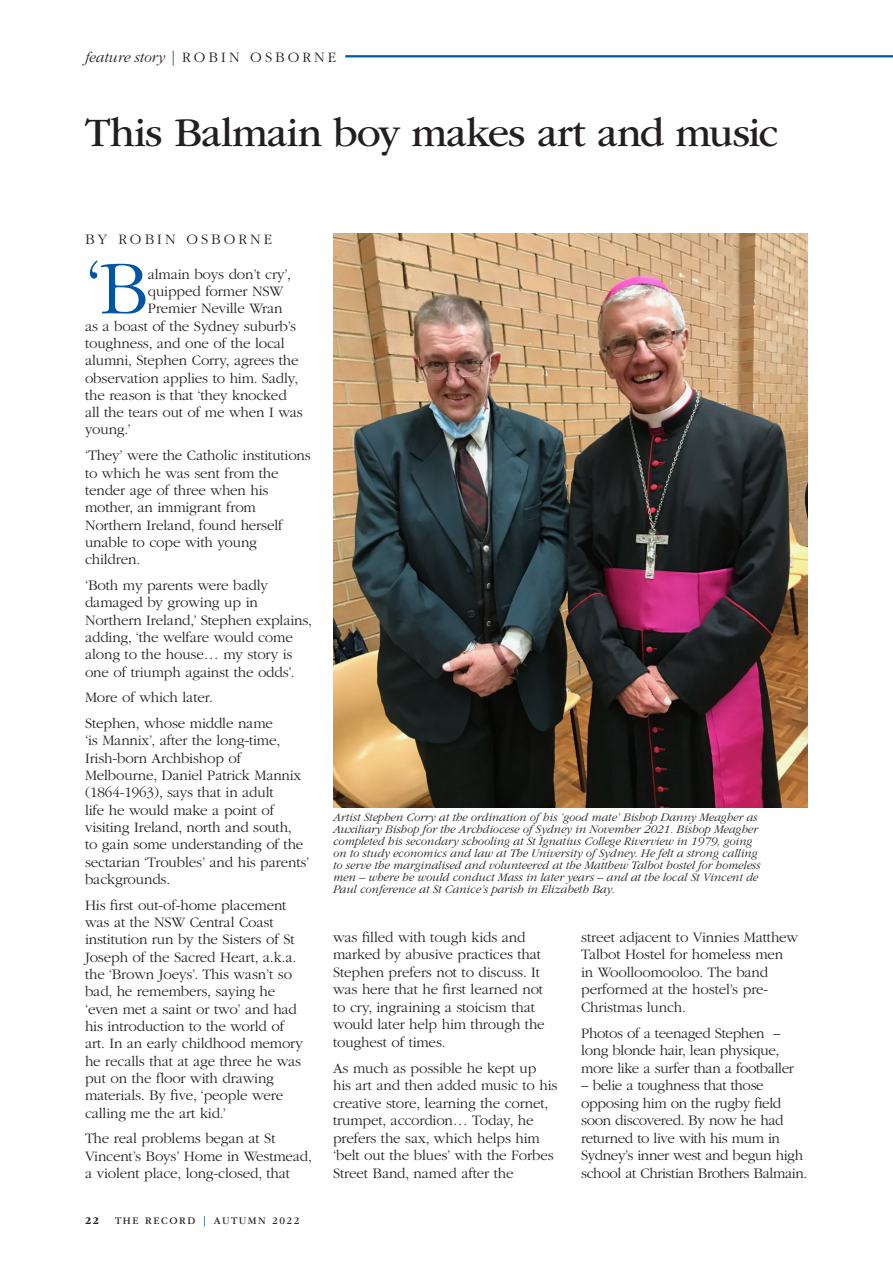
<style>
.page{position:relative;width:893px;height:1263px;background:#fff}
.page>*{position:absolute;margin:0;border:0;box-sizing:border-box;transform-origin:0 0}
.Body_-_drop_cap_2{font:300 77.4px "ITC Garamond Std";color:#0155a5}
.Heading{font:42px "ITC Garamond Std";letter-spacing:-.025em;color:#231f20}
.BODY{font:300 15px/17.2px "ITC Garamond Std";letter-spacing:-.01em;color:#231f20}
.Body_-_drop_cap_2-2{font:300 15px "ITC Garamond Std";letter-spacing:-.01em;color:#231f20}
.t1{font:italic 300 15px "ITC Garamond Std";color:#231f20}
.Byline{font:300 15px "ITC Garamond Std";letter-spacing:.2em;color:#231f20}
.Photo_caption{font:italic 300 12px/12px "ITC Garamond Std";color:#231f20}
.t2{font:10.5px "ITC Garamond Std";letter-spacing:.15em;color:#231f20}
.t3{font:700 10.5px "ITC Garamond Std";color:#231f20}
.s1{font-style:normal;color:#0155a5}
.s2{font-style:normal}
.s3{color:#0155a5}
</style>
<div class="page">
<hr style="left:345px;top:55px;width:548px;height:2px;background:#0155a5">
<img style="left:333px;top:234px;width:475px;height:574px">
<p class="t1" style="left:85px;top:49px;width:253px">feature story <span class="s1">|</span> <span class="s2">ROBIN OSBORNE</span></p>
<p class="Heading" style="left:85px;top:110px;width:694px">This Balmain boy makes art and music</p>
<p class="Byline" style="left:85px;top:232px;width:189px">BY ROBIN OSBORNE</p>
<p class="Body_-_drop_cap_2" style="left:85px;top:247px;width:65px">‘B</p>
<p class="Body_-_drop_cap_2-2" style="left:148px;top:266px;width:145px">almain boys don’t cry’,</p>
<p class="Body_-_drop_cap_2-2" style="left:148px;top:283px;width:137px">quipped former NSW</p>
<p class="Body_-_drop_cap_2-2" style="left:148px;top:300px;width:136px">Premier Neville Wran</p>
<p class="Body_-_drop_cap_2-2" style="left:85px;top:318px;width:213px">as a boast of the Sydney suburb’s</p>
<p class="Body_-_drop_cap_2-2" style="left:85px;top:335px;width:201px">toughness, and one of the local</p>
<p class="Body_-_drop_cap_2-2" style="left:85px;top:352px;width:215px">alumni, Stephen Corry, agrees the</p>
<p class="Body_-_drop_cap_2-2" style="left:85px;top:370px;width:215px">observation applies to him. Sadly,</p>
<p class="Body_-_drop_cap_2-2" style="left:85px;top:387px;width:203px">the reason is that ‘they knocked</p>
<p class="Body_-_drop_cap_2-2" style="left:85px;top:404px;width:219px">all the tears out of me when I was</p>
<p class="Body_-_drop_cap_2-2" style="left:85px;top:422px;width:47px">young.’</p>
<p class="BODY" style="left:85px;top:447px;width:227px">‘They’ were the Catholic institutions to which he was sent from the tender age of three when his mother, an immigrant from<br>Northern Ireland, found herself unable to cope with young children.</p>
<p class="BODY" style="left:85px;top:577px;width:229px">‘Both my parents were badly damaged by growing up in<br>Northern Ireland,’ Stephen explains, adding, ‘the welfare would come along to the house… my story is one of triumph against the odds’.</p>
<p class="BODY" style="left:85px;top:689px;width:129px">More of which later.</p>
<p class="BODY" style="left:85px;top:715px;width:226px">Stephen, whose middle name<br>‘is Mannix’, after the long-time,<br>Irish-born Archbishop of<br>Melbourne, Daniel Patrick Mannix (1864-1963), says that in adult<br>life he would make a point of visiting Ireland, north and south,<br>to gain some understanding of the sectarian ‘Troubles’ and his parents’ backgrounds.</p>
<p class="BODY" style="left:85px;top:897px;width:219px">His first out-of-home placement was at the NSW Central Coast institution run by the Sisters of St<br>Joseph of the Sacred Heart, a.k.a. the ‘Brown Joeys’. This wasn’t so bad, he remembers, saying he ‘even met a saint or two’ and had his introduction to the world of art. In an early childhood memory he recalls that at age three he was put on the floor with drawing materials. By five, ‘people were calling me the art kid.’</p>
<p class="BODY" style="left:85px;top:1130px;width:229px">The real problems began at St<br>Vincent’s Boys’ Home in Westmead, a violent place, long-closed, that</p>
<p class="t3" style="left:85px;top:1214px;width:16px">22</p>
<p class="t2" style="left:115px;top:1214px;width:186px">THE RECORD <span class="s3">|</span> AUTUMN 2022</p>
<p class="Photo_caption" style="left:333px;top:811px;width:429px">Artist Stephen Corry at the ordination of his ‘good mate’ Bishop Danny Meagher as Auxiliary Bishop for the Archdiocese of Sydney in November 2021. Bishop Meagher completed his secondary schooling at St Ignatius College Riverview in 1979, going on to study economics and law at The University of Sydney. He felt a strong calling to serve the marginalised and volunteered at the Matthew Talbot hostel for homeless men – where he would conduct Mass in later years – and at the local St Vincent de Paul conference at St Canice’s parish in Elizabeth Bay.</p>
<p class="BODY" style="left:333px;top:928px;width:213px">was filled with tough kids and marked by abusive practices that<br>Stephen prefers not to discuss. It was here that he first learned not to cry, ingraining a stoicism that would later help him through the toughest of times.</p>
<p class="BODY" style="left:333px;top:1059px;width:226px">As much as possible he kept up his art and then added music to his creative store, learning the cornet, trumpet, accordion… Today, he prefers the sax, which helps him ‘belt out the blues’ with the Forbes<br>Street Band, named after the</p>
<p class="BODY" style="left:581px;top:928px;width:219px">street adjacent to Vinnies Matthew<br>Talbot Hostel for homeless men in Woolloomooloo. The band performed at the hostel’s pre-<br>Christmas lunch.</p>
<p class="BODY" style="left:581px;top:1024px;width:214px">Photos of a teenaged Stephen – long blonde hair, lean physique, more like a surfer than a footballer</p>
<p class="BODY" style="left:581px;top:1077px;width:228px">– belie a toughness that those opposing him on the rugby field soon discovered. By now he had returned to live with his mum in<br>Sydney’s inner west and begun high school at Christian Brothers Balmain.</p>
</div>
